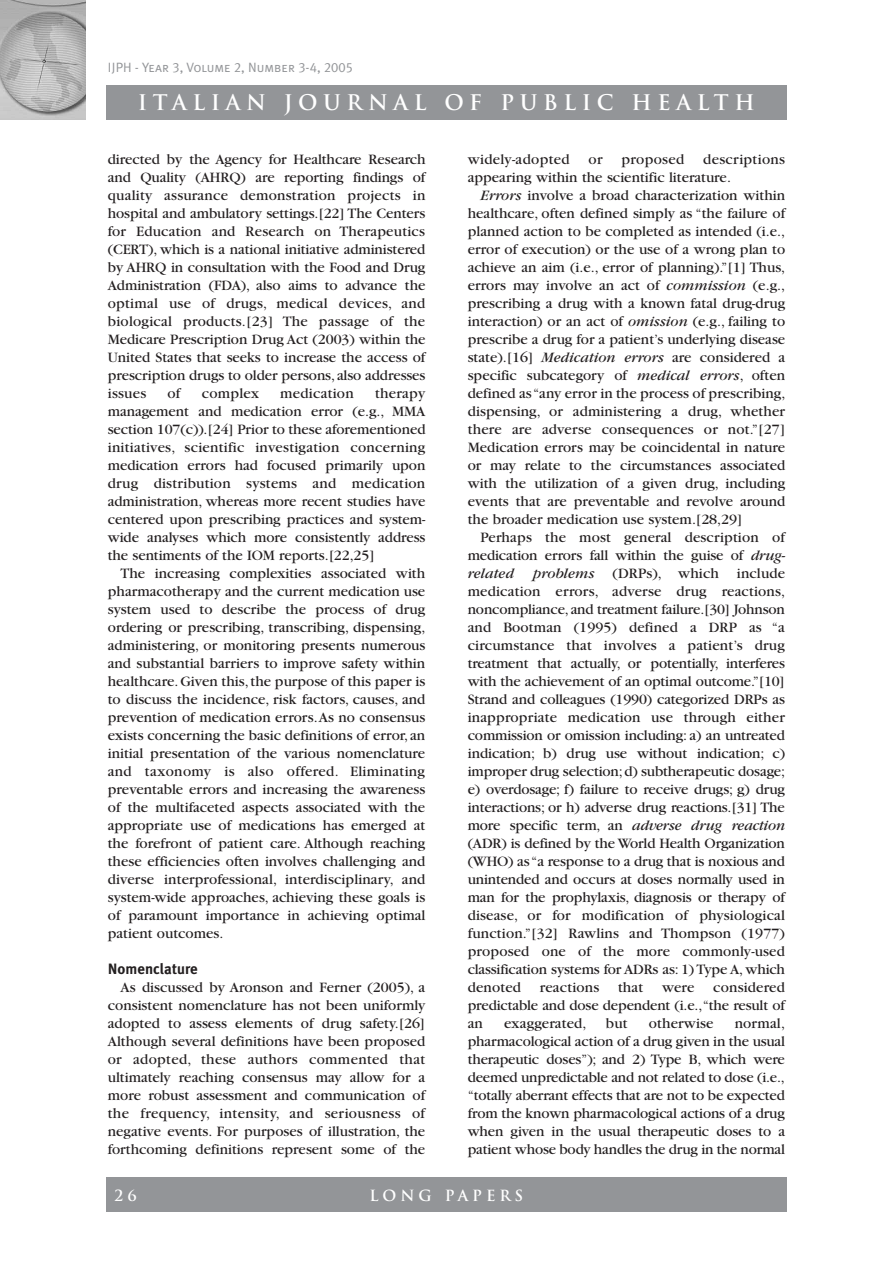
<style>
.page{position:relative;width:893px;height:1263px;background:#fff}
.page>*{position:absolute;margin:0;border:0;box-sizing:border-box;transform-origin:0 0}
.t1{font:700 21px "Trajan";letter-spacing:.265em;color:#fff}
.t2{font:15px/18px "Garamond";color:#231f20;text-align:justify}
.t3{font:15px "Garamond";letter-spacing:.02em;color:#231f20}
.t4{font:700 15px "Meta Plus";color:#231f20}
.t5{font:700 15px "Trajan";letter-spacing:.26em;color:#fff}
.t6{font:13.5px "Meta Plus Normal Caps";color:#939598}
.s1{font-style:italic}
</style>
<div class="page">
<div style="left:106px;top:85px;width:681px;height:34px;background:#939598"></div>
<img style="left:0;top:0;width:85px;height:119px">
<div style="left:106px;top:1178px;width:681px;height:34px;background:#939598"></div>
<p class="t6" style="left:108px;top:59px;width:247px">IJPH - Year 3, Volume 2, Number 3-4, 2005</p>
<h1 class="t1" style="left:138px;top:90px;width:618px">ITALIAN JOURNAL OF PUBLIC HEALTH</h1>
<p class="t2" style="left:108px;top:151px;width:319px">directed by the Agency for Healthcare Research and Quality (AHRQ) are reporting findings of quality assurance demonstration projects in hospital and ambulatory settings.[22] The Centers for Education and Research on Therapeutics (CERT), which is a national initiative administered by AHRQ in consultation with the Food and Drug Administration (FDA), also aims to advance the optimal use of drugs, medical devices, and biological products.[23] The passage of the Medicare Prescription Drug Act (2003) within the United States that seeks to increase the access of prescription drugs to older persons,also addresses issues</p>
<p class="t2" style="left:108px;top:385px;width:319px;text-indent:267px">therapy management and medication error (e.g., MMA section 107(c)).[24] Prior to these aforementioned initiatives, scientific investigation concerning medication errors had focused primarily upon drug distribution systems and medication administration, whereas more recent studies have centered upon prescribing practices and system&shy;wide analyses which more consistently address the sentiments of the IOM reports.[22,25]</p>
<p class="t2" style="left:108px;top:565px;width:319px;text-indent:13px">The increasing complexities associated with pharmacotherapy and the current medication use system used to describe the process of drug ordering or prescribing, transcribing, dispensing, administering, or monitoring presents numerous and substantial barriers to improve safety within healthcare.Given this,the purpose of this paper is to discuss the incidence, risk factors, causes, and prevention of medication errors.As no consensus exists concerning the basic definitions of error, an initial presentation of the various nomenclature and taxonomy is also offered. Eliminating preventable errors and increasing the awareness of the multifaceted aspects associated with the appropriate use of medications has emerged at the forefront of patient care. Although reaching these efficiencies often involves challenging and diverse interprofessional, interdisciplinary, and system-wide approaches, achieving these goals is of paramount importance in achieving optimal patient outcomes.</p>
<p class="t4" style="left:108px;top:960px;width:91px">Nomenclature</p>
<p class="t2" style="left:108px;top:979px;width:319px;text-indent:13px">As discussed by Aronson and Ferner (2005), a consistent nomenclature has not been uniformly adopted to assess elements of drug safety.[26] Although several definitions have been proposed or adopted, these authors commented that ultimately reaching consensus may allow for a more robust assessment and communication of the frequency, intensity, and seriousness of negative events. For purposes of illustration, the forthcoming definitions represent some of the</p>
<p class="t2" style="left:167px;top:385px;width:15px">of</p>
<p class="t2" style="left:202px;top:385px;width:59px">complex</p>
<p class="t2" style="left:280px;top:385px;width:75px">medication</p>
<p class="t3" style="left:468px;top:154px;width:103px">widely-adopted</p>
<p class="t2" style="left:589px;top:151px;width:16px">or</p>
<p class="t3" style="left:621px;top:154px;width:64px">proposed</p>
<p class="t2" style="left:468px;top:151px;width:319px;text-indent:235px">descriptions appearing within the scientific literature.</p>
<p class="t2" style="left:468px;top:187px;width:319px;text-indent:13px"><span class="s1">Errors</span> involve a broad characterization within healthcare, often defined simply as “the failure of planned action to be completed as intended (i.e., error of execution) or the use of a wrong plan to achieve an aim (i.e., error of planning).”[1] Thus, errors may involve an act of <span class="s1">commission</span> (e.g., prescribing a drug with a known fatal drug-drug interaction) or an act of <span class="s1">omission</span> (e.g., failing to prescribe a drug for a patient’s underlying disease state).[16] <span class="s1">Medication errors</span> are considered a specific subcategory of <span class="s1">medical errors</span>, often defined as “any error in the process of prescribing, dispensing, or administering a drug, whether there are adverse consequences or not.”[27] Medication errors may be coincidental in nature or may relate to the circumstances associated with the utilization of a given drug, including events that are preventable and revolve around the broader medication use system.[28,29]</p>
<p class="t2" style="left:468px;top:529px;width:319px;text-indent:13px">Perhaps the most general description of medication errors fall within the guise of <span class="s1">drug&shy;related</span></p>
<p class="t2" style="left:468px;top:565px;width:319px;text-indent:65px"><span class="s1">problems</span> (DRPs), which include medication errors, adverse drug reactions, noncompliance,and treatment failure.[30] Johnson and Bootman (1995) defined a DRP as “a circumstance that involves a patient’s drug treatment that actually, or potentially, interferes with the achievement of an optimal outcome.”[10] Strand and colleagues (1990) categorized DRPs as inappropriate medication use through either commission or omission including: a) an untreated indication; b) drug use without indication; c) improper drug selection;d) subtherapeutic dosage; e) overdosage; f) failure to receive drugs; g) drug interactions; or h) adverse drug reactions.[31] The more specific term, an <span class="s1">adverse drug reaction </span>(ADR) is defined by the World Health Organization (WHO) as “a response to a drug that is noxious and unintended and occurs at doses normally used in man for the prophylaxis, diagnosis or therapy of disease, or for modification of physiological function.”[32] Rawlins and Thompson (1977) proposed one of the more commonly-used classification systems for ADRs as: 1) Type A, which denoted</p>
<p class="t2" style="left:540px;top:979px;width:61px">reactions</p>
<p class="t2" style="left:618px;top:979px;width:27px">that</p>
<p class="t2" style="left:662px;top:979px;width:34px">were</p>
<p class="t2" style="left:468px;top:979px;width:319px;text-indent:245px">considered predictable and dose dependent (i.e.,“the result of an</p>
<p class="t2" style="left:504px;top:1015px;width:84px">exaggerated,</p>
<p class="t2" style="left:606px;top:1015px;width:23px">but</p>
<p class="t2" style="left:649px;top:1015px;width:66px">otherwise</p>
<p class="t2" style="left:468px;top:1015px;width:319px;text-indent:267px">normal, pharmacological action of a drug given in the usual therapeutic doses”); and 2) Type B, which were deemed unpredictable and not related to dose (i.e., “totally aberrant effects that are not to be expected from the known pharmacological actions of a drug when given in the usual therapeutic doses to a patient whose body handles the drug in the normal</p>
<p class="t5" style="left:115px;top:1186px;width:24px">2 6</p>
<p class="t5" style="left:370px;top:1186px;width:155px">LONG PAPERS</p>
</div>
